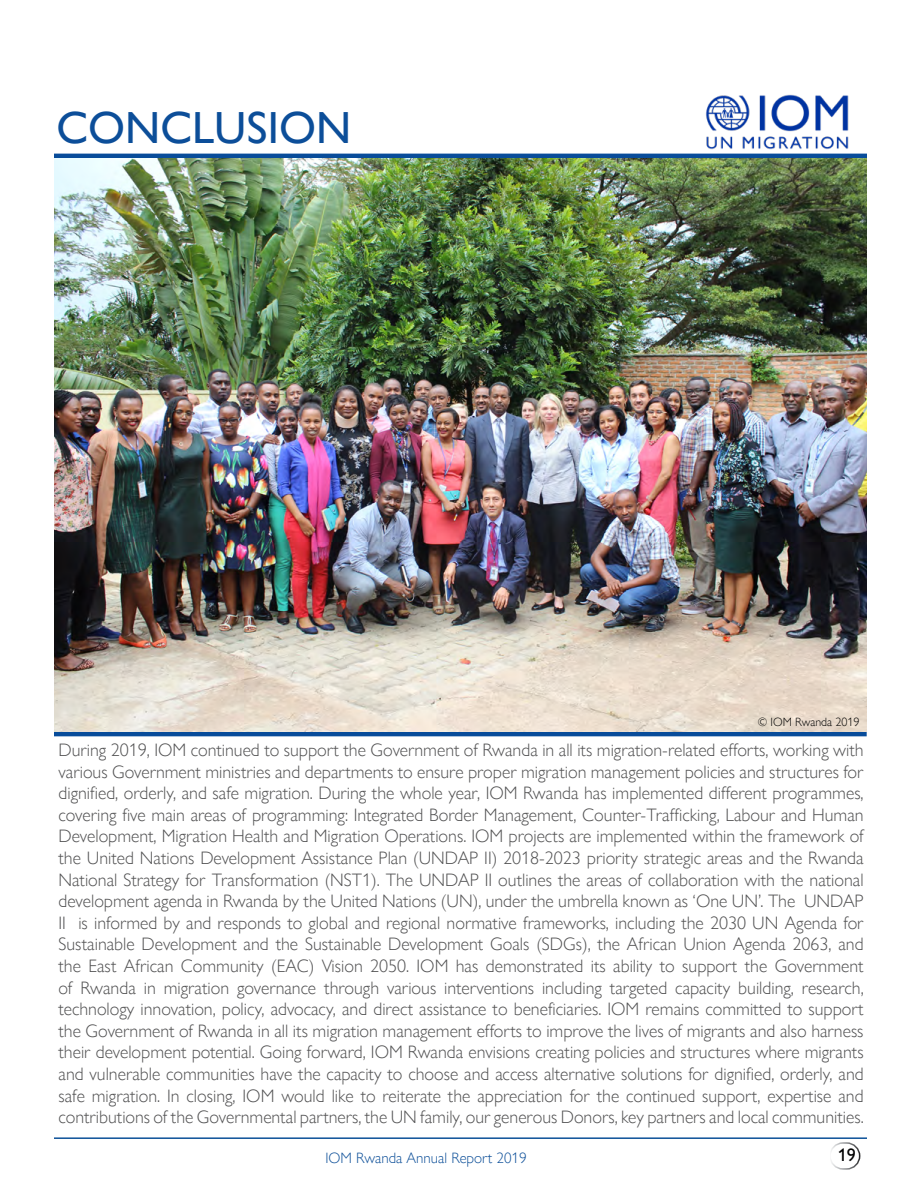
<style>
.page{position:relative;width:921px;height:1188px;background:#fff}
.page>*{position:absolute;margin:0;border:0;box-sizing:border-box;transform-origin:0 0}
.t1{font:45px "Gill Sans Nova";color:#0c4e99}
.t2{font:300 18px/21.6px "Gill Sans Nova";color:#505051;text-align:justify}
.t3{font:18px "Gill Sans Nova";color:#000}
.t4{font:300 15px "Gill Sans Nova";color:#0e5099}
.t5{font:300 12px "Gill Sans Nova";color:#000}
</style>
<div class="page">
<hr style="left:54px;top:154px;width:813px;height:4px;background:#084c9a">
<img style="left:706px;top:94px;width:143px;height:56px">
<hr style="left:54px;top:732px;width:813px;height:4px;background:#084c9a">
<div style="left:829px;top:1142px;width:31px;height:28px;border:2px solid #fff;border-radius:13px"></div>
<hr style="left:54px;top:1137px;width:813px;height:2px;background:#0c5199">
<img style="left:54px;top:158px;width:813px;height:574px">
<h1 class="t1" style="left:56px;top:102px;width:296px">CONCLUSION</h1>
<p class="t5" style="left:758px;top:715px;width:103px">© IOM Rwanda 2019</p>
<p class="t2" style="left:58px;top:739px;width:807px">During 2019, IOM continued to support the Government of Rwanda in all its migration-related efforts, working with various Government ministries and departments to ensure proper migration management policies and structures for dignified, orderly, and safe migration. During the whole year, IOM Rwanda has implemented different programmes, covering five main areas of programming: Integrated Border Management, Counter-Trafficking, Labour and Human Development, Migration Health and Migration Operations. IOM projects are implemented within the framework of the United Nations Development Assistance Plan (UNDAP II) 2018-2023 priority strategic areas and the Rwanda National Strategy for Transformation (NST1). The UNDAP II outlines the areas of collaboration with the national development agenda in Rwanda by the United Nations (UN), under the umbrella known as ‘One UN’. The UNDAP II is informed by and responds to global and regional normative frameworks, including the 2030 UN Agenda for Sustainable Development and the Sustainable Development Goals (SDGs), the African Union Agenda 2063, and the East African Community (EAC) Vision 2050. IOM has demonstrated its ability to support the Government of Rwanda in migration governance through various interventions including targeted capacity building, research, technology innovation, policy, advocacy, and direct assistance to beneficiaries. IOM remains committed to support the Government of Rwanda in all its migration management efforts to improve the lives of migrants and also harness their development potential. Going forward, IOM Rwanda envisions creating policies and structures where migrants and vulnerable communities have the capacity to choose and access alternative solutions for dignified, orderly, and safe migration. In closing, IOM would like to reiterate the appreciation for the continued support, expertise and contributions of the Governmental partners, the UN family, our generous Donors, key partners and local communities.</p>
<p class="t4" style="left:326px;top:1150px;width:203px">IOM Rwanda Annual Report 2019</p>
<p class="t3" style="left:838px;top:1145px;width:19px">19</p>
</div>
